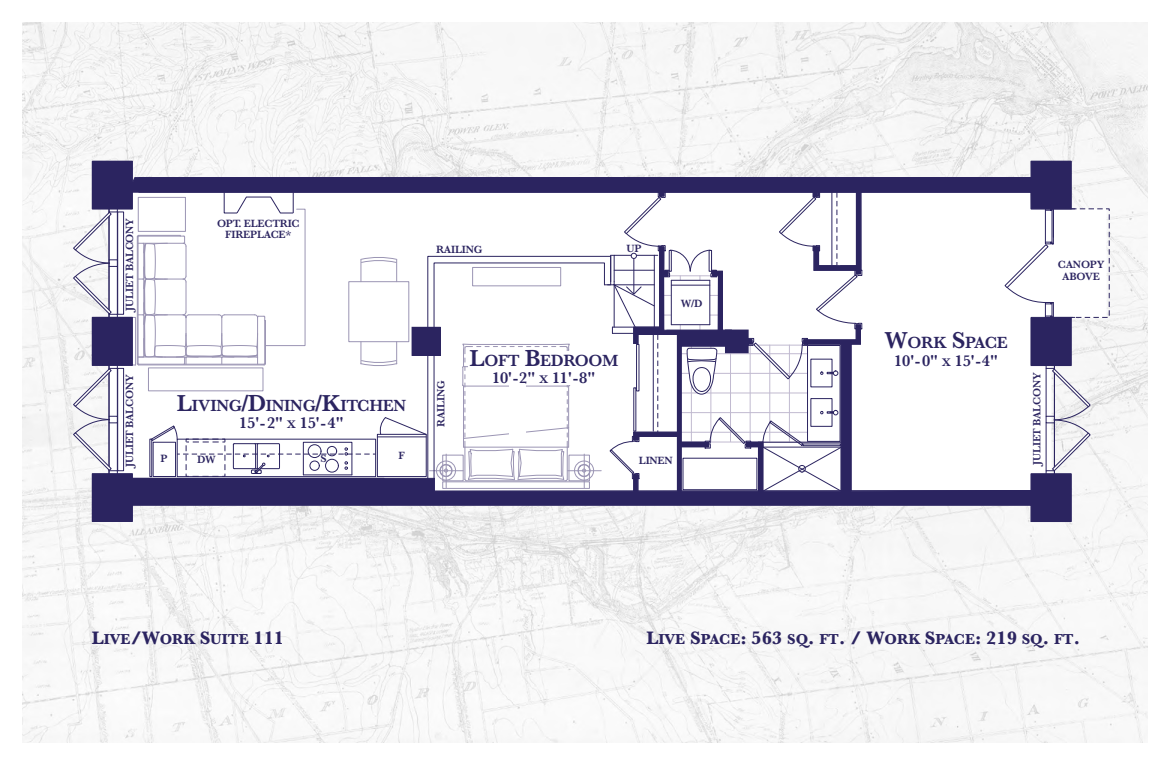
<style>
.page{position:relative;width:1170px;height:765px;background:#fff}
.page>*{position:absolute;margin:0;border:0;box-sizing:border-box;transform-origin:0 0}
.t1{font:600 16.75px "Baskerville";letter-spacing:-.02em;color:#2b2460}
.t2{font:600 16.38px "Baskerville";letter-spacing:-.02em;color:#2b2460}
.t3{font:15px "Baskerville Bold SC800";color:#2b2460}
.t4{font:600 10.88px/12px "Baskerville";letter-spacing:-.02em;color:#2b2460;text-align:center}
.s1{font-size:24px}
.s2{font-size:11.5px}
.s3{font-size:18.75px}
</style>
<div class="page">
<img style="left:22px;top:22px;width:1126px;height:720px">
<div style="left:117px;top:212px;width:7px;height:103px;border:1px solid #2b2460"></div>
<svg style="left:72px;top:208px;width:46px;height:110px"></svg>
<svg style="left:72px;top:365px;width:45px;height:109px"></svg>
<div style="left:1071px;top:208px;width:39px;height:110px;border:1px dashed #2b2460"></div>
<div style="left:92px;top:161px;width:40px;height:48px;background:#2b2460"></div>
<div style="left:92px;top:474px;width:40px;height:47px;background:#2b2460"></div>
<div style="left:92px;top:474px;width:41px;height:48px;border:1px solid #2b2460"></div>
<div style="left:92px;top:317px;width:40px;height:48px;background:#2b2460"></div>
<div style="left:92px;top:317px;width:41px;height:49px;border:1px solid #2b2460"></div>
<svg style="left:117px;top:246px;width:317px;height:276px"></svg>
<svg style="left:127px;top:161px;width:945px;height:113px"></svg>
<div style="left:412px;top:327px;width:28px;height:28px;background:#2b2460"></div>
<div style="left:412px;top:327px;width:28px;height:29px;border:1px solid #2b2460"></div>
<svg style="left:434px;top:191px;width:657px;height:331px"></svg>
<div style="left:758px;top:442px;width:5px;height:50px;background:#2b2460"></div>
<div style="left:747px;top:442px;width:16px;height:5px;background:#2b2460"></div>
<div style="left:680px;top:442px;width:29px;height:5px;background:#2b2460"></div>
<div style="left:468px;top:351px;width:126px;height:34px;background:#fff"></div>
<div style="left:509px;top:365px;width:17px;height:78px;background:#fff"></div>
<div style="left:287px;top:372px;width:66px;height:37px;background:#fff"></div>
<p class="t4" style="left:124px;top:311px;width:94px;rotate:-90deg">JULIET BALCONY</p>
<p class="t4" style="left:217px;top:217px;width:84px">OPT. ELECTRIC<br>FIREPLACE*</p>
<p class="t4" style="left:436px;top:243px;width:48px">RAILING</p>
<p class="t4" style="left:626px;top:242px;width:17px">UP</p>
<p class="t4" style="left:681px;top:297px;width:23px">W/D</p>
<h1 class="t1" style="left:885px;top:331px;width:125px"><span class="s1">W</span>ORK <span class="s1">S</span>PACE</h1>
<h2 class="t2" style="left:894px;top:349px;width:105px">10' - 0" <span class="s2">X</span> 15' - 4"</h2>
<h1 class="t1" style="left:469px;top:348px;width:150px"><span class="s1">L</span>OFT <span class="s1">B</span>EDROOM</h1>
<h2 class="t2" style="left:492px;top:366px;width:105px">10' - 2" <span class="s2">X</span> 11' - 8"</h2>
<p class="t4" style="left:124px;top:467px;width:94px;rotate:-90deg">JULIET BALCONY</p>
<p class="t4" style="left:1031px;top:465px;width:94px;rotate:-90deg">JULIET BALCONY</p>
<p class="t4" style="left:435px;top:427px;width:48px;rotate:-90deg">RAILING</p>
<h1 class="t1" style="left:177px;top:394px;width:231px"><span class="s1">L</span>IVING<span class="s1">/D</span>INING<span class="s1">/K</span>ITCHEN</h1>
<h2 class="t2" style="left:239px;top:412px;width:106px">15' - 2" <span class="s2">X</span> 15' - 4"</h2>
<p class="t4" style="left:161px;top:453px;width:9px">P</p>
<p class="t4" style="left:320px;top:453px;width:8px">S</p>
<p class="t4" style="left:398px;top:450px;width:8px">F</p>
<p class="t4" style="left:197px;top:453px;width:20px">DW</p>
<p class="t4" style="left:639px;top:454px;width:36px">LINEN</p>
<p class="t4" style="left:1058px;top:258px;width:48px">CANOPY<br>ABOVE</p>
<h3 class="t3" style="left:92px;top:629px;width:194px"><span class="s3">L</span>IVE<span class="s3">/W</span>ORK <span class="s3">S</span>UITE <span class="s3">111</span></h3>
<h3 class="t3" style="left:646px;top:629px;width:435px"><span class="s3">L</span>IVE <span class="s3">S</span>PACE<span class="s3">: 563</span> SQ<span class="s3">.</span> FT<span class="s3">. / W</span>ORK <span class="s3">S</span>PACE<span class="s3">: 219</span> SQ<span class="s3">.</span> FT<span class="s3">.</span></h3>
</div>
